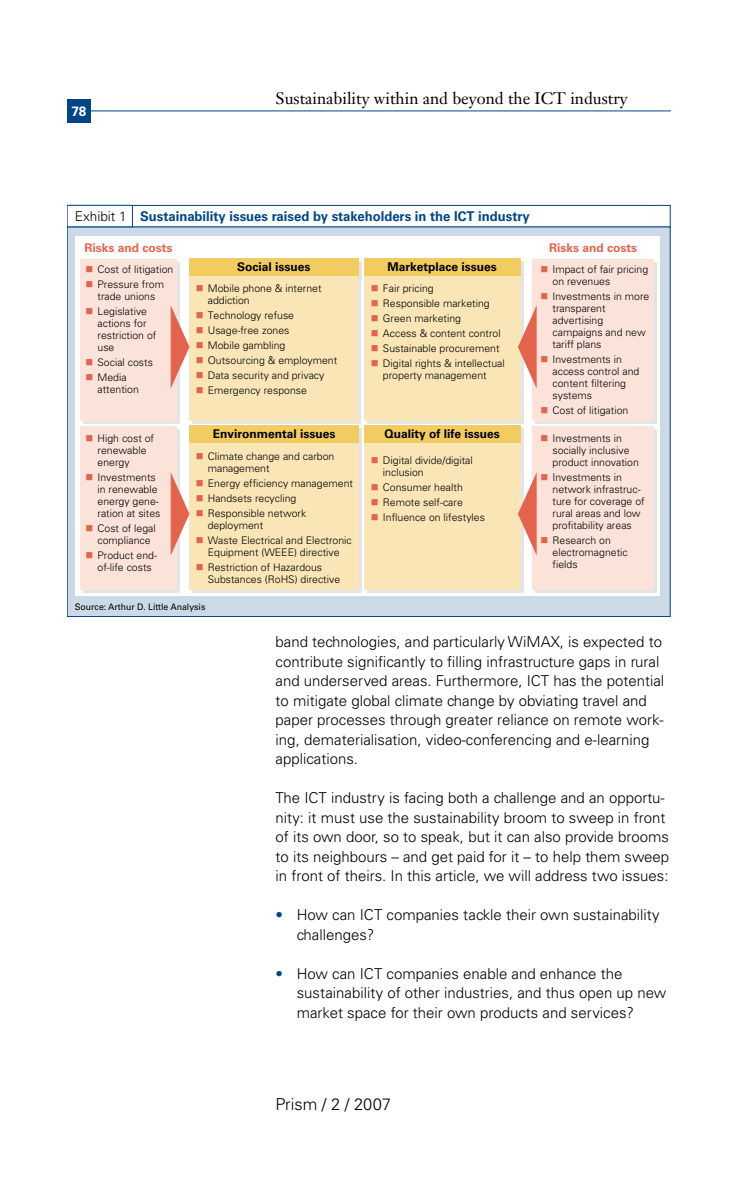
<style>
.page{position:relative;width:756px;height:1188px;background:#fff}
.page>*{position:absolute;margin:0;border:0;box-sizing:border-box;transform-origin:0 0}
.t1{font:16.5px "Janson Text";color:#000}
.t2{font:300 16.5px "Univers";color:#000}
.t3{font:300 15px/19.5px "Univers";color:#000}
.t4{font:700 13.5px "Univers";color:#004687}
.t5{font:700 13.5px "Univers";color:#fff}
.t6{font:700 12px "Univers";color:#000}
.t7{font:700 12px "Univers";color:#e4634d}
.t8{font:300 10.5px/12px "Univers";color:#000}
.t9{font:9px "Univers";color:#000}
.s1{font-weight:300;color:#000}
.s2{color:#e4634d}
.s3{color:#004687}
</style>
<div class="page">
<hr style="left:67px;top:111px;width:604px;height:1px;background:#004687">
<div style="left:67px;top:99px;width:24px;height:24px;background:#004687"></div>
<div style="left:67px;top:227px;width:603px;height:390px;background:#ccdae7"></div>
<div style="left:67px;top:205px;width:604px;height:22px;border:1px solid #004687"></div>
<div style="left:67px;top:205px;width:66px;height:22px;border:1px solid #004687"></div>
<div style="left:75px;top:236px;width:585px;height:360px;background:#fff"></div>
<svg style="left:84px;top:262px;width:96px;height:161px"></svg>
<svg style="left:84px;top:429px;width:96px;height:163px"></svg>
<svg style="left:536px;top:262px;width:121px;height:161px"></svg>
<svg style="left:536px;top:429px;width:121px;height:163px"></svg>
<div style="left:192px;top:446px;width:170px;height:147px;background:#e3e4e5"></div>
<div style="left:367px;top:446px;width:156px;height:147px;background:#e3e4e5"></div>
<div style="left:192px;top:279px;width:169px;height:145px;background:#e3e4e5"></div>
<div style="left:367px;top:279px;width:156px;height:145px;background:#e3e4e5"></div>
<div style="left:189px;top:258px;width:170px;height:20px;background:#f3cc61"></div>
<div style="left:364px;top:258px;width:156px;height:20px;background:#f3cc61"></div>
<div style="left:189px;top:426px;width:170px;height:19px;background:#f3cc61"></div>
<div style="left:364px;top:426px;width:156px;height:19px;background:#f3cc61"></div>
<div style="left:81px;top:259px;width:96px;height:161px;background:#fbe3d9"></div>
<div style="left:81px;top:426px;width:96px;height:163px;background:#fbe3d9"></div>
<div style="left:533px;top:259px;width:121px;height:161px;background:#fbe3d9"></div>
<div style="left:533px;top:426px;width:121px;height:163px;background:#fbe3d9"></div>
<div style="left:189px;top:443px;width:170px;height:147px;background:#f9e5b5"></div>
<div style="left:364px;top:443px;width:156px;height:147px;background:#f9e5b5"></div>
<div style="left:189px;top:276px;width:169px;height:145px;background:#f9e5b5"></div>
<div style="left:364px;top:276px;width:156px;height:145px;background:#f9e5b5"></div>
<svg style="left:171px;top:305px;width:18px;height:84px"></svg>
<svg style="left:171px;top:472px;width:18px;height:84px"></svg>
<svg style="left:518px;top:305px;width:19px;height:84px"></svg>
<svg style="left:518px;top:472px;width:19px;height:84px"></svg>
<p class="t5" style="left:71px;top:103px;width:17px">78</p>
<h1 class="t1" style="left:276px;top:88px;width:354px">Sustainability within and beyond the ICT industry</h1>
<p class="t4" style="left:75px;top:208px;width:456px"><span class="s1">Exhibit 1</span> Sustainability issues raised by stakeholders in the ICT industry</p>
<p class="t6" style="left:237px;top:260px;width:75px">Social issues</p>
<p class="t6" style="left:388px;top:260px;width:111px">Marketplace issues</p>
<p class="t7" style="left:85px;top:241px;width:90px">Risks and costs</p>
<p class="t8" style="left:86px;top:264px;width:89px"><span class="s2">■</span> Cost of litigation</p>
<p class="t8" style="left:86px;top:279px;width:80px;text-align:center"><span class="s2">■</span> Pressure from trade unions</p>
<p class="t8" style="left:98px;top:306px;width:60px;text-indent:-12px"><span class="s2">■</span> Legislative actions for restriction of use</p>
<p class="t8" style="left:86px;top:357px;width:69px"><span class="s2">■</span> Social costs</p>
<p class="t8" style="left:98px;top:372px;width:43px;text-indent:-12px"><span class="s2">■</span> Media attention</p>
<p class="t8" style="left:208px;top:282px;width:115px;text-indent:-12px"><span class="s2">■</span> Mobile phone &amp; internet addiction</p>
<p class="t8" style="left:196px;top:309px;width:100px"><span class="s2">■</span> Technology refuse</p>
<p class="t8" style="left:196px;top:324px;width:95px"><span class="s2">■</span> Usage-free zones</p>
<p class="t8" style="left:196px;top:339px;width:91px"><span class="s2">■</span> Mobile gambling</p>
<p class="t8" style="left:196px;top:354px;width:143px"><span class="s2">■</span> Outsourcing &amp; employment</p>
<p class="t8" style="left:196px;top:369px;width:130px"><span class="s2">■</span> Data security and privacy</p>
<p class="t8" style="left:196px;top:384px;width:113px"><span class="s2">■</span> Emergency response</p>
<p class="t8" style="left:371px;top:282px;width:64px"><span class="s2">■</span> Fair pricing</p>
<p class="t8" style="left:371px;top:297px;width:120px"><span class="s2">■</span> Responsible marketing</p>
<p class="t8" style="left:371px;top:312px;width:92px"><span class="s2">■</span> Green marketing</p>
<p class="t8" style="left:371px;top:327px;width:131px"><span class="s2">■</span> Access &amp; content control</p>
<p class="t8" style="left:371px;top:342px;width:130px"><span class="s2">■</span> Sustainable procurement</p>
<p class="t8" style="left:371px;top:357px;width:135px;text-align:center"><span class="s2">■</span> Digital rights &amp; intellectual property management</p>
<p class="t8" style="left:98px;top:432px;width:58px;text-indent:-12px"><span class="s2">■</span> High cost of renewable energy</p>
<p class="t8" style="left:98px;top:471px;width:64px;text-indent:-12px"><span class="s2">■</span> Investments in renewable energy gene&shy;ration at sites</p>
<p class="t8" style="left:98px;top:522px;width:60px;text-indent:-12px"><span class="s2">■</span> Cost of legal compliance</p>
<p class="t8" style="left:98px;top:549px;width:61px;text-indent:-12px"><span class="s2">■</span> Product end&shy;of-life costs</p>
<p class="t6" style="left:213px;top:427px;width:124px">Environmental issues</p>
<p class="t6" style="left:385px;top:427px;width:117px">Quality of life issues</p>
<p class="t8" style="left:208px;top:450px;width:128px;text-indent:-12px"><span class="s2">■</span> Climate change and carbon management</p>
<p class="t8" style="left:196px;top:477px;width:159px"><span class="s2">■</span> Energy efficiency management</p>
<p class="t8" style="left:196px;top:492px;width:102px"><span class="s2">■</span> Handsets recycling</p>
<p class="t8" style="left:208px;top:507px;width:100px;text-indent:-12px"><span class="s2">■</span> Responsible network deployment</p>
<p class="t8" style="left:196px;top:534px;width:158px;text-align:center"><span class="s2">■</span> Waste Electrical and Electronic<br>Equipment (WEEE) directive</p>
<p class="t8" style="left:208px;top:561px;width:134px;text-indent:-12px"><span class="s2">■</span> Restriction of Hazardous<br>Substances (RoHS) directive</p>
<p class="t8" style="left:383px;top:454px;width:91px;text-indent:-12px"><span class="s2">■</span> Digital divide/digital inclusion</p>
<p class="t8" style="left:371px;top:481px;width:93px"><span class="s2">■</span> Consumer health</p>
<p class="t8" style="left:371px;top:496px;width:93px"><span class="s2">■</span> Remote self-care</p>
<p class="t8" style="left:371px;top:511px;width:116px"><span class="s2">■</span> Influence on lifestyles</p>
<p class="t9" style="left:75px;top:601px;width:132px">Source: Arthur D. Little Analysis</p>
<p class="t7" style="left:549px;top:241px;width:90px">Risks and costs</p>
<p class="t8" style="left:553px;top:263px;width:97px;text-indent:-12px"><span class="s2">■</span> Impact of fair pricing on revenues</p>
<p class="t8" style="left:553px;top:290px;width:98px;text-indent:-12px"><span class="s2">■</span> Investments in more transparent advertising campaigns and new tariff plans</p>
<p class="t8" style="left:553px;top:353px;width:88px;text-indent:-12px"><span class="s2">■</span> Investments in access control and content filtering systems</p>
<p class="t8" style="left:541px;top:405px;width:89px"><span class="s2">■</span> Cost of litigation</p>
<p class="t8" style="left:553px;top:433px;width:88px;text-indent:-12px"><span class="s2">■</span> Investments in socially inclusive product innovation</p>
<p class="t8" style="left:553px;top:472px;width:94px;text-indent:-12px"><span class="s2">■</span> Investments in network infrastruc&shy;ture for coverage of rural areas and low profitability areas</p>
<p class="t8" style="left:553px;top:535px;width:77px;text-indent:-12px"><span class="s2">■</span> Research on electromagnetic fields</p>
<p class="t3" style="left:276px;top:632px;width:390px">band technologies, and particularly WiMAX, is expected to contribute significantly to filling infrastructure gaps in rural and underserved areas. Furthermore, ICT has the potential to mitigate global climate change by obviating travel and paper processes through greater reliance on remote work&shy;ing, dematerialisation, video-conferencing and e-learning applications.</p>
<p class="t3" style="left:276px;top:788px;width:395px">The ICT industry is facing both a challenge and an opportu&shy;nity: it must use the sustainability broom to sweep in front of its own door, so to speak, but it can also provide brooms to its neighbours – and get paid for it – to help them sweep in front of theirs. In this article, we will address two issues:</p>
<h2 class="t3" style="left:297px;top:905px;width:364px;text-indent:-21px"><span class="s3">•</span> How can ICT companies tackle their own sustainability challenges?</h2>
<h2 class="t3" style="left:297px;top:963px;width:371px;text-indent:-21px"><span class="s3">•</span> How can ICT companies enable and enhance the sustainability of other industries, and thus open up new market space for their own products and services?</h2>
<h1 class="t2" style="left:276px;top:1094px;width:117px">Prism / 2 / 2007</h1>
</div>
